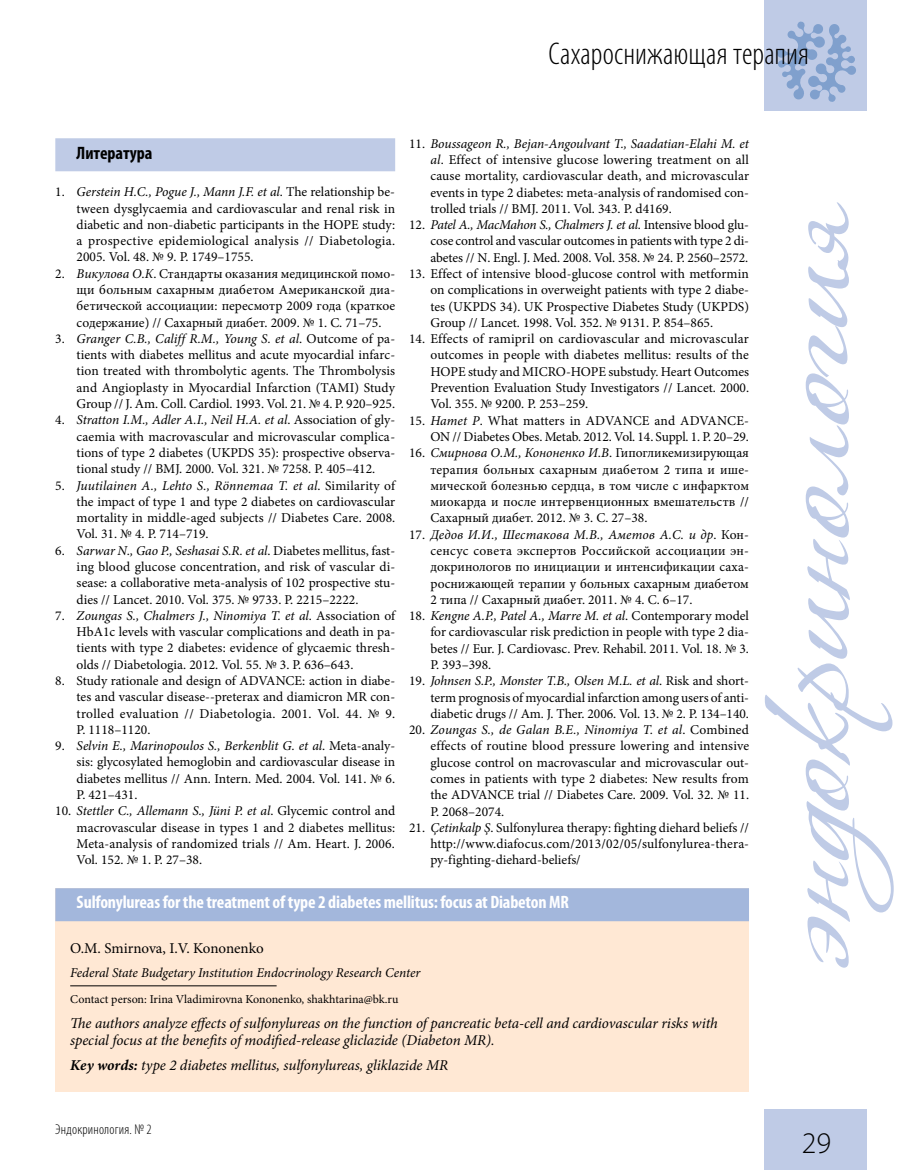
<style>
.page{position:relative;width:915px;height:1170px;background:#fff}
.page>*{position:absolute;margin:0;border:0;box-sizing:border-box;transform-origin:0 0}
.t1{font:300 condensed 31.5px "Myriad Pro";letter-spacing:.005em;color:#000}
.t2{font:300 30px "Myriad Pro";color:#000}
.t3{font:700 condensed 18px "Myriad Pro";letter-spacing:-.01em;color:#fff}
.t4{font:700 condensed 18px "Myriad Pro";color:#000}
.t5{font:italic 15px/16.5px "Minion Pro";letter-spacing:-.005em;color:#000}
.t6{font:15px "Minion Pro";letter-spacing:-.005em;color:#000}
.t7{font:300 condensed 14.25px "Myriad Pro";letter-spacing:.015em;color:#000}
.t8{font:13.5px/16.4px "Minion Pro";color:#000;text-align:justify}
.t9{font:italic 13.5px "Minion Pro";letter-spacing:-.01em;color:#000}
.t10{font:12px "Minion Pro";color:#000}
.s1{font-style:italic}
.s2{font-weight:700}
</style>
<div class="page">
<div style="left:764px;top:0;width:102px;height:111px;background:#bfcbe6"></div>
<div style="left:764px;top:1108px;width:102px;height:61px;background:#bfcbe6"></div>
<svg style="left:777px;top:22px;width:78px;height:80px"></svg>
<div style="left:55px;top:138px;width:340px;height:33px;background:#bfcbe6"></div>
<div style="left:55px;top:888px;width:693px;height:203px;background:#ffe8d4"></div>
<div style="left:55px;top:888px;width:693px;height:33px;background:#a3b7dc"></div>
<hr style="left:70px;top:985px;width:206px;height:1px;background:#000">
<svg style="left:764px;top:202px;width:129px;height:765px"></svg>
<h1 class="t1" style="left:548px;top:35px;width:262px">Сахароснижающая терапия</h1>
<p class="t8" style="left:430px;top:135px;width:320px;text-indent:-21px">11. <span class="s1">Boussageon R., Bejan-Angoulvant T., Saadatian-Elahi M. et al</span>. Effect of intensive glucose lowering treatment on all cause mortality, cardiovascular death, and microvascular events in type 2 diabetes: meta-analysis of randomised con&shy;trolled trials // BMJ. 2011. Vol. 343. P. d4169.</p>
<p class="t8" style="left:430px;top:217px;width:320px;text-indent:-21px">12. <span class="s1">Patel A., MacMahon S., Chalmers J. et al</span>. Intensive blood glu&shy;cose control and vascular outcomes in patients with type 2 di&shy;abetes // N. Engl. J. Med. 2008. Vol. 358. № 24. P. 2560–2572.</p>
<p class="t8" style="left:430px;top:265px;width:320px;text-indent:-21px">13. Effect of intensive blood-glucose control with metformin on complications in overweight patients with type 2 diabe&shy;tes (UKPDS 34). UK Prospective Diabetes Study (UKPDS)<br>Group // Lancet. 1998. Vol. 352. № 9131. P. 854–865.</p>
<p class="t8" style="left:430px;top:331px;width:320px;text-indent:-21px">14. Effects of ramipril on cardiovascular and microvascular outcomes in people with diabetes mellitus: results of the HOPE study and MICRO-HOPE substudy. Heart Outcomes Prevention Evaluation Study Investigators // Lancet. 2000.<br>Vol. 355. № 9200. P. 253–259.</p>
<p class="t8" style="left:409px;top:412px;width:341px;text-align:right">15. <span class="s1">Hamet P</span>. What matters in ADVANCE and ADVANCE-<br>ON // Diabetes Obes. Metab. 2012. Vol. 14. Suppl. 1. P. 20–29.</p>
<p class="t8" style="left:430px;top:445px;width:320px;text-indent:-21px">16. <span class="s1">Смирнова О.М., Кононенко И.В</span>. Гипогликемизирующая терапия больных сахарным диабетом 2 типа и ише&shy;мической болезнью сердца, в том числе с инфарктом миокарда и после интервенционных вмешательств // Сахарный диабет. 2012. № 3. С. 27–38.</p>
<p class="t8" style="left:430px;top:526px;width:320px;text-indent:-21px">17. <span class="s1">Дедов И.И., Шестакова М.В., Аметов А.С. и др</span>. Кон&shy;сенсус совета экспертов Российской ассоциации эн&shy;докринологов по инициации и интенсификации саха&shy;роснижающей терапии у больных сахарным диабетом 2 типа // Сахарный диабет. 2011. № 4. С. 6–17.</p>
<p class="t8" style="left:430px;top:607px;width:320px;text-indent:-21px">18. <span class="s1">Kengne A.P., Patel A., Marre M. et al</span>. Contemporary model for cardiovascular risk prediction in people with type 2 dia&shy;betes // Eur. J. Cardiovasc. Prev. Rehabil. 2011. Vol. 18. № 3.<br>P. 393–398.</p>
<p class="t8" style="left:430px;top:672px;width:320px;text-indent:-21px">19. <span class="s1">Johnsen S.P., Monster T.B., Olsen M.L. et al</span>. Risk and short&shy;term prognosis of myocardial infarction among users of anti&shy;diabetic drugs // Am. J. Ther. 2006. Vol. 13. № 2. P. 134–140.</p>
<p class="t8" style="left:430px;top:721px;width:320px;text-indent:-21px">20. <span class="s1">Zoungas S., de Galan B.E., Ninomiya T. et al</span>. Combined effects of routine blood pressure lowering and intensive glucose control on macrovascular and microvascular out&shy;comes in patients with type 2 diabetes: New results from the ADVANCE trial // Diabetes Care. 2009. Vol. 32. № 11.<br>P. 2068–2074.</p>
<p class="t8" style="left:430px;top:819px;width:320px;text-indent:-21px">21. <span class="s1">Çetinkalp Ş</span>. Sulfonylurea therapy: fighting diehard beliefs // http://www.diafocus.com/2013/02/05/sulfonylurea-thera&shy;py-fighting-diehard-beliefs/</p>
<h3 class="t3" style="left:77px;top:891px;width:494px">Sulfonylureas for the treatment of type 2 diabetes mellitus: focus at Diabeton MR</h3>
<p class="t6" style="left:70px;top:938px;width:195px">O.M. Smirnova, I.V. Kononenko</p>
<p class="t9" style="left:70px;top:963px;width:351px">Federal State Budgetary Institution Endocrinology Research Center</p>
<p class="t10" style="left:70px;top:991px;width:330px">Contact person: Irina Vladimirovna Kononenko, shakhtarina@bk.ru</p>
<p class="t5" style="left:70px;top:1014px;width:649px">The authors analyze effects of sulfonylureas on the function of pancreatic beta-cell and cardiovascular risks with special focus at the benefits of modified-release gliclazide (Diabeton MR).</p>
<p class="t5" style="left:70px;top:1056px;width:379px"><span class="s2">Key words:</span> type 2 diabetes mellitus, sulfonylureas, gliklazide MR</p>
<h3 class="t4" style="left:77px;top:141px;width:77px">Литература</h3>
<p class="t8" style="left:77px;top:184px;width:320px;text-indent:-21px">1. <span class="s1">Gerstein H.C., Pogue J., Mann J.F. et al</span>. The relationship be&shy;tween dysglycaemia and cardiovascular and renal risk in diabetic and non-diabetic participants in the HOPE study: a prospective epidemiological analysis // Diabetologia.<br>2005. Vol. 48. № 9. P. 1749–1755.</p>
<p class="t8" style="left:77px;top:265px;width:320px;text-indent:-21px">2. <span class="s1">Викулова О.К</span>. Стандарты оказания медицинской помо&shy;щи больным сахарным диабетом Американской диа&shy;бетической ассоциации: пересмотр 2009 года (краткое содержание) // Сахарный диабет. 2009. № 1. С. 71–75.</p>
<p class="t8" style="left:77px;top:330px;width:320px;text-indent:-21px">3. <span class="s1">Granger C.B., Califf R.M., Young S. et al</span>. Outcome of pa&shy;tients with diabetes mellitus and acute myocardial infarc&shy;tion treated with thrombolytic agents. The Thrombolysis and Angioplasty in Myocardial Infarction (TAMI) Study Group // J. Am. Coll. Cardiol. 1993. Vol. 21. № 4. P. 920–925.</p>
<p class="t8" style="left:77px;top:412px;width:320px;text-indent:-21px">4. <span class="s1">Stratton I.M., Adler A.I., Neil H.A. et al</span>. Association of gly&shy;caemia with macrovascular and microvascular complica&shy;tions of type 2 diabetes (UKPDS 35): prospective observa&shy;tional study // BMJ. 2000. Vol. 321. № 7258. P. 405–412.</p>
<p class="t8" style="left:77px;top:477px;width:320px;text-indent:-21px">5. <span class="s1">Juutilainen A., Lehto S., Rönnemaa T. et al</span>. Similarity of the impact of type 1 and type 2 diabetes on cardiovascular mortality in middle-aged subjects // Diabetes Care. 2008.<br>Vol. 31. № 4. P. 714–719.</p>
<p class="t8" style="left:77px;top:542px;width:320px;text-indent:-21px">6. <span class="s1">Sarwar N., Gao P., Seshasai S.R. et al</span>. Diabetes mellitus, fast&shy;ing blood glucose concentration, and risk of vascular di&shy;sease: a collaborative meta-analysis of 102 prospective stu&shy;dies // Lancet. 2010. Vol. 375. № 9733. P. 2215–2222.</p>
<p class="t8" style="left:77px;top:607px;width:320px;text-indent:-21px">7. <span class="s1">Zoungas S., Chalmers J., Ninomiya T. et al</span>. Association of HbA1c levels with vascular complications and death in pa&shy;tients with type 2 diabetes: evidence of glycaemic thresh&shy;olds // Diabetologia. 2012. Vol. 55. № 3. P. 636–643.</p>
<p class="t8" style="left:77px;top:672px;width:320px;text-indent:-21px">8. Study rationale and design of ADVANCE: action in diabe&shy;tes and vascular disease--preterax and diamicron MR con&shy;trolled evaluation // Diabetologia. 2001. Vol. 44. № 9.<br>P. 1118–1120.</p>
<p class="t8" style="left:77px;top:737px;width:320px;text-indent:-21px">9. <span class="s1">Selvin E., Marinopoulos S., Berkenblit G. et al</span>. Meta-analy&shy;sis: glycosylated hemoglobin and cardiovascular disease in diabetes mellitus // Ann. Intern. Med. 2004. Vol. 141. № 6.<br>P. 421–431.</p>
<p class="t8" style="left:77px;top:802px;width:320px;text-indent:-21px">10. <span class="s1">Stettler C., Allemann S., Jüni P. et al</span>. Glycemic control and macrovascular disease in types 1 and 2 diabetes mellitus:<br>Meta-analysis of randomized trials // Am. Heart. J. 2006.<br>Vol. 152. № 1. P. 27–38.</p>
<p class="t7" style="left:55px;top:1120px;width:98px">Эндокринология. № 2</p>
<h2 class="t2" style="left:801px;top:1125px;width:31px">29</h2>
</div>
